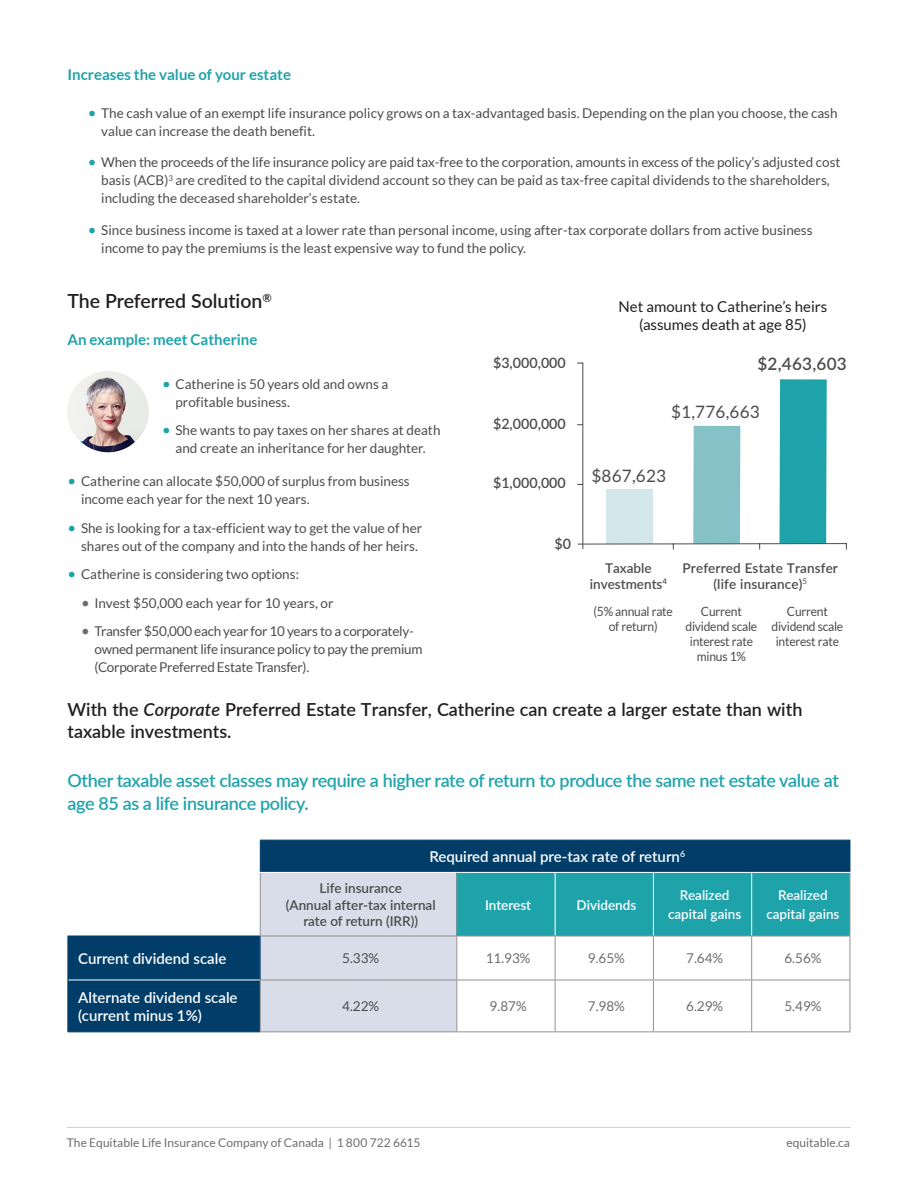
<style>
.page{position:relative;width:918px;height:1188px;background:#fff}
.page>*{position:absolute;margin:0;border:0;box-sizing:border-box;transform-origin:0 0}
.t1{font:600 19.5px "Lato";color:#231f20}
.t2{font:600 18px/23.4px "Lato";letter-spacing:-.02em;color:#1fa3ab}
.t3{font:600 18px/21.6px "Lato";color:#231f20}
.t4{font:17.1px "Lato";letter-spacing:.015em;color:#4d4c4c}
.t5{font:600 17.1px "Lato";letter-spacing:.015em;color:#4d4c4c}
.t6{font:600 15px/18px "Lato";color:#fff}
.t7{font:700 15px "Lato";color:#1fa3ab}
.t8{font:15px/18px "Lato";letter-spacing:-.005em;color:#231f20;text-align:center}
.t9{font:600 14.25px "Lato";color:#4d4c4c}
.t10{font:13.5px/18px "Lato";color:#4d4c4c}
.t11{font:13.5px/18px "Lato";letter-spacing:-.02em;color:#4d4c4c}
.t12{font:600 13.5px/16.2px "Lato";color:#4d4c4c;text-align:center}
.t13{font:600 13.5px/19.5px "Lato";color:#fff;text-align:center}
.t14{font:13.5px "Lato";color:#6c6d70}
.t15{font:12.75px/15px "Lato";letter-spacing:-.02em;color:#4d4c4c;text-align:center;scale:.95 1}
.t16{font:12px "Lato";letter-spacing:.005em;color:#6c6d70}
.s1{font-size:15px;color:#1fa3ab}
.s2{font-size:15px;color:#6c6d70}
.s3{font-style:italic}
</style>
<div class="page">
<hr style="left:67px;top:1127px;width:784px;height:1px;background:#d1d2d4">
<svg style="left:577px;top:362px;width:270px;height:188px"></svg>
<img style="left:68px;top:371px;width:80px;height:81px;border-radius:40px">
<svg style="left:68px;top:840px;width:782px;height:191px;fill:#003d69"></svg>
<div style="left:68px;top:936px;width:192px;height:44px;background:#003d69"></div>
<svg style="left:261px;top:873px;width:589px;height:158px"></svg>
<hr style="left:555px;top:936px;width:1px;height:44px;background:#95908f">
<hr style="left:653px;top:936px;width:1px;height:44px;background:#95908f">
<hr style="left:751px;top:936px;width:1px;height:44px;background:#95908f">
<hr style="left:850px;top:936px;width:1px;height:44px;background:#95908f">
<hr style="left:260px;top:980px;width:197px;height:1px;background:#95908f">
<hr style="left:457px;top:980px;width:98px;height:1px;background:#95908f">
<hr style="left:555px;top:980px;width:98px;height:1px;background:#95908f">
<hr style="left:555px;top:980px;width:1px;height:51px;background:#95908f">
<hr style="left:653px;top:980px;width:99px;height:1px;background:#95908f">
<hr style="left:653px;top:980px;width:1px;height:51px;background:#95908f">
<hr style="left:752px;top:980px;width:98px;height:1px;background:#95908f">
<hr style="left:751px;top:980px;width:1px;height:51px;background:#95908f">
<hr style="left:850px;top:980px;width:1px;height:51px;background:#95908f">
<hr style="left:457px;top:1031px;width:98px;height:1px;background:#95908f">
<hr style="left:555px;top:1031px;width:98px;height:1px;background:#95908f">
<hr style="left:653px;top:1031px;width:99px;height:1px;background:#95908f">
<hr style="left:752px;top:1031px;width:98px;height:1px;background:#95908f">
<hr style="left:260px;top:840px;width:197px;height:1px;background:#003d69">
<hr style="left:260px;top:841px;width:1px;height:31px;background:#003d69">
<hr style="left:457px;top:840px;width:98px;height:1px;background:#003d69">
<hr style="left:555px;top:840px;width:98px;height:1px;background:#003d69">
<hr style="left:653px;top:840px;width:99px;height:1px;background:#003d69">
<hr style="left:752px;top:840px;width:98px;height:1px;background:#003d69">
<hr style="left:850px;top:841px;width:1px;height:31px;background:#003d69">
<hr style="left:555px;top:873px;width:1px;height:63px;background:#fff">
<hr style="left:653px;top:873px;width:1px;height:63px;background:#fff">
<hr style="left:751px;top:873px;width:1px;height:63px;background:#fff">
<hr style="left:456px;top:936px;width:1px;height:44px;background:#95908f">
<hr style="left:456px;top:980px;width:1px;height:51px;background:#95908f">
<hr style="left:260px;top:936px;width:197px;height:1px;background:#95908f">
<hr style="left:260px;top:980px;width:1px;height:51px;background:#95908f">
<hr style="left:260px;top:1031px;width:197px;height:1px;background:#95908f">
<hr style="left:260px;top:873px;width:1px;height:63px;background:#95908f">
<hr style="left:456px;top:873px;width:1px;height:63px;background:#95908f">
<hr style="left:68px;top:980px;width:192px;height:1px;background:#fff">
<hr style="left:457px;top:936px;width:98px;height:1px;background:#95908f">
<hr style="left:555px;top:936px;width:98px;height:1px;background:#95908f">
<hr style="left:653px;top:936px;width:99px;height:1px;background:#95908f">
<hr style="left:752px;top:936px;width:98px;height:1px;background:#95908f">
<hr style="left:260px;top:936px;width:1px;height:44px;background:#6783a7">
<hr style="left:68px;top:980px;width:1px;height:51px;background:#003d69">
<hr style="left:68px;top:1031px;width:192px;height:1px;background:#003d69">
<hr style="left:850px;top:873px;width:1px;height:63px;background:#95908f">
<hr style="left:260px;top:872px;width:197px;height:1px;background:#fff">
<hr style="left:457px;top:872px;width:98px;height:1px;background:#fff">
<hr style="left:555px;top:872px;width:98px;height:1px;background:#fff">
<hr style="left:653px;top:872px;width:99px;height:1px;background:#fff">
<hr style="left:752px;top:872px;width:98px;height:1px;background:#fff">
<p class="t7" style="left:68px;top:66px;width:225px">Increases the value of your estate</p>
<p class="t10" style="left:101px;top:104px;width:738px;text-indent:-14px"><span class="s1">•</span> The cash value of an exempt life insurance policy grows on a tax-advantaged basis. Depending on the plan you choose, the cash value can increase the death benefit.</p>
<p class="t10" style="left:101px;top:153px;width:741px;text-indent:-14px"><span class="s1">•</span> When the proceeds of the life insurance policy are paid tax-free to the corporation, amounts in excess of the policy’s adjusted cost basis (ACB)<sup>3</sup> are credited to the capital dividend account so they can be paid as tax-free capital dividends to the shareholders, including the deceased shareholder’s estate.</p>
<p class="t10" style="left:101px;top:221px;width:713px;text-indent:-14px"><span class="s1">•</span> Since business income is taxed at a lower rate than personal income, using after-tax corporate dollars from active business income to pay the premiums is the least expensive way to fund the policy.</p>
<h1 class="t1" style="left:68px;top:287px;width:206px">The Preferred Solution<sup>®</sup></h1>
<p class="t7" style="left:68px;top:331px;width:191px">An example: meet Catherine</p>
<p class="t8" style="left:618px;top:298px;width:210px">Net amount to Catherine’s heirs (assumes death at age 85)</p>
<p class="t10" style="left:176px;top:375px;width:214px;text-indent:-14px"><span class="s1">•</span> Catherine is 50 years old and owns a profitable business.</p>
<p class="t10" style="left:162px;top:421px;width:280px;text-align:center"><span class="s1">•</span> She wants to pay taxes on her shares at death and create an inheritance for her daughter.</p>
<p class="t10" style="left:81px;top:472px;width:330px;text-indent:-14px"><span class="s1">•</span> Catherine can allocate $50,000 of surplus from business income each year for the next 10 years.</p>
<p class="t10" style="left:81px;top:519px;width:343px;text-indent:-14px"><span class="s1">•</span> She is looking for a tax-efficient way to get the value of her shares out of the company and into the hands of her heirs.</p>
<p class="t10" style="left:68px;top:565px;width:233px"><span class="s1">•</span> Catherine is considering two options:</p>
<p class="t10" style="left:81px;top:594px;width:254px"><span class="s2">•</span> Invest $50,000 each year for 10 years, or</p>
<p class="t11" style="left:94px;top:622px;width:330px;text-indent:-14px"><span class="s2">•</span> Transfer $50,000 each year for 10 years to a corporately&shy;owned permanent life insurance policy to pay the premium (Corporate Preferred Estate Transfer).</p>
<p class="t9" style="left:493px;top:352px;width:74px">$3,000,000</p>
<p class="t9" style="left:493px;top:413px;width:74px">$2,000,000</p>
<p class="t9" style="left:493px;top:473px;width:74px">$1,000,000</p>
<p class="t9" style="left:555px;top:533px;width:18px">$0</p>
<p class="t5" style="left:757px;top:352px;width:91px">$2,463,603</p>
<p class="t4" style="left:671px;top:402px;width:90px">$1,776,663</p>
<p class="t4" style="left:591px;top:466px;width:76px">$867,623</p>
<p class="t12" style="left:590px;top:559px;width:79px">Taxable investments<sup>4</sup></p>
<p class="t12" style="left:683px;top:559px;width:157px">Preferred Estate Transfer (life insurance)<sup>5</sup></p>
<p class="t15" style="left:686px;top:604px;width:77px">Current dividend scale interest rate minus 1%</p>
<p class="t15" style="left:772px;top:604px;width:77px">Current dividend scale interest rate</p>
<p class="t15" style="left:594px;top:604px;width:85px">(5% annual rate of return)</p>
<h2 class="t3" style="left:68px;top:698px;width:736px">With the <span class="s3">Corporate</span> Preferred Estate Transfer, Catherine can create a larger estate than with taxable investments.</h2>
<h2 class="t2" style="left:68px;top:768px;width:773px">Other taxable asset classes may require a higher rate of return to produce the same net estate value at age 85 as a life insurance policy.</h2>
<p class="t6" style="left:429px;top:847px;width:257px">Required annual pre-tax rate of return<sup>6</sup></p>
<p class="t12" style="left:286px;top:880px;width:151px">Life insurance<br>(Annual after-tax internal rate of return (IRR))</p>
<p class="t13" style="left:485px;top:894px;width:48px">Interest</p>
<p class="t13" style="left:577px;top:894px;width:61px">Dividends</p>
<p class="t13" style="left:668px;top:885px;width:75px">Realized capital gains</p>
<p class="t13" style="left:766px;top:885px;width:75px">Realized capital gains</p>
<p class="t6" style="left:78px;top:949px;width:150px">Current dividend scale</p>
<p class="t10" style="left:342px;top:949px;width:38px">5.33%</p>
<p class="t14" style="left:486px;top:951px;width:46px">11.93%</p>
<p class="t14" style="left:588px;top:951px;width:38px">9.65%</p>
<p class="t14" style="left:686px;top:951px;width:38px">7.64%</p>
<p class="t14" style="left:784px;top:951px;width:38px">6.56%</p>
<p class="t6" style="left:78px;top:988px;width:161px">Alternate dividend scale (current minus 1%)</p>
<p class="t10" style="left:342px;top:997px;width:38px">4.22%</p>
<p class="t14" style="left:490px;top:999px;width:38px">9.87%</p>
<p class="t14" style="left:588px;top:999px;width:38px">7.98%</p>
<p class="t14" style="left:686px;top:999px;width:38px">6.29%</p>
<p class="t14" style="left:784px;top:999px;width:38px">5.49%</p>
<p class="t16" style="left:67px;top:1136px;width:355px">The Equitable Life Insurance Company of Canada | 1 800 722 6615</p>
<p class="t16" style="left:786px;top:1136px;width:65px">equitable.ca</p>
</div>
